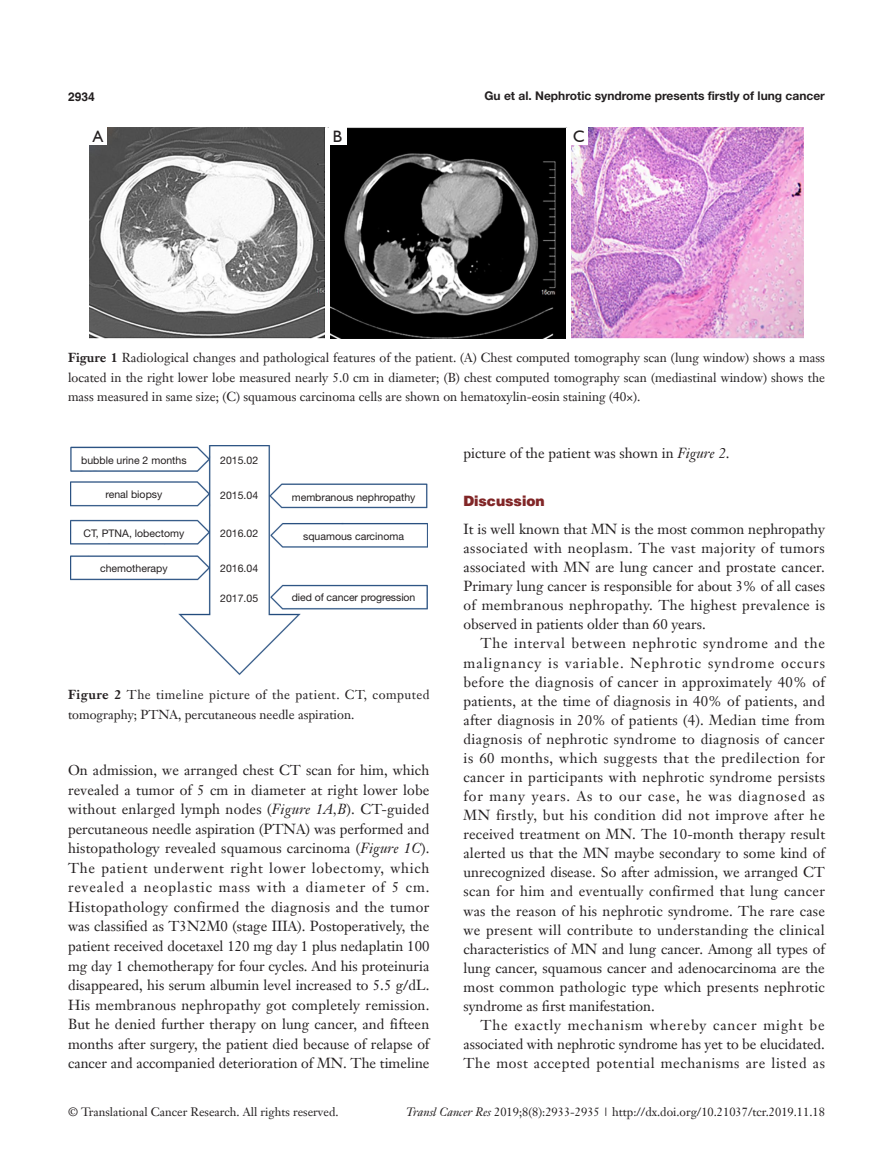
<style>
.page{position:relative;width:893px;height:1170px;background:#fff}
.page>*{position:absolute;margin:0;border:0;box-sizing:border-box;transform-origin:0 0}
.t1{font:16.5px "Humanist 521 BT";color:#231f20}
.t2{font:14.25px/19px "Janson Text LT";color:#231f20;text-align:justify}
.t3{font:900 14.25px "Helvetica";color:#812627}
.t4{font:12.75px/19.5px "Janson Text LT";color:#231f20;text-align:justify}
.t5{font:12px "Janson Text LT";color:#231f20}
.Running_title{font:700 12px "Helvetica Neue LT Pro";color:#231f20}
.t6{font:700 12px "Helvetica";color:#231f20}
.t7{font:10.5px "Helvetica Neue LT Pro";color:#231f20}
.s1{font-weight:700}
.s2{font-style:italic}
</style>
<div class="page">
<img style="left:89px;top:128px;width:715px;height:210px">
<hr style="left:325px;top:128px;width:4px;height:210px;background:#fff">
<hr style="left:566px;top:128px;width:4px;height:210px;background:#fff">
<div style="left:329px;top:128px;width:17px;height:17px;background:#fff"></div>
<div style="left:570px;top:128px;width:17px;height:17px;background:#fff"></div>
<div style="left:89px;top:128px;width:17px;height:17px;background:#fff"></div>
<img style="left:70px;top:445px;width:357px;height:230px">
<div style="left:75px;top:455px;width:118px;height:11px;background:#fff"></div>
<div style="left:292px;top:491px;width:123px;height:11px;background:#fff"></div>
<div style="left:292px;top:531px;width:123px;height:11px;background:#fff"></div>
<div style="left:292px;top:592px;width:123px;height:11px;background:#fff"></div>
<div style="left:75px;top:489px;width:118px;height:10px;background:#fff"></div>
<div style="left:75px;top:528px;width:118px;height:10px;background:#fff"></div>
<div style="left:75px;top:563px;width:118px;height:10px;background:#fff"></div>
<div style="left:214px;top:455px;width:51px;height:149px;background:#fff"></div>
<p class="t6" style="left:68px;top:89px;width:28px">2934</p>
<p class="Running_title" style="left:484px;top:88px;width:342px">Gu et al. Nephrotic syndrome presents firstly of lung cancer</p>
<p class="t1" style="left:93px;top:126px;width:12px">A</p>
<p class="t1" style="left:333px;top:126px;width:11px">B</p>
<p class="t1" style="left:573px;top:126px;width:13px">C</p>
<p class="t4" style="left:68px;top:348px;width:758px"><span class="s1">Figure 1</span> Radiological changes and pathological features of the patient. (A) Chest computed tomography scan (lung window) shows a mass located in the right lower lobe measured nearly 5.0 cm in diameter; (B) chest computed tomography scan (mediastinal window) shows the mass measured in same size; (C) squamous carcinoma cells are shown on hematoxylin-eosin staining (40×).</p>
<p class="t7" style="left:81px;top:454px;width:107px">bubble urine 2 months</p>
<p class="t7" style="left:105px;top:488px;width:58px">renal biopsy</p>
<p class="t7" style="left:84px;top:526px;width:102px">CT, PTNA, lobectomy</p>
<p class="t7" style="left:100px;top:562px;width:69px">chemotherapy</p>
<p class="t7" style="left:220px;top:453px;width:39px">2015.02</p>
<p class="t7" style="left:220px;top:488px;width:39px">2015.04</p>
<p class="t7" style="left:220px;top:527px;width:39px">2016.02</p>
<p class="t7" style="left:220px;top:561px;width:39px">2016.04</p>
<p class="t7" style="left:220px;top:592px;width:39px">2017.05</p>
<p class="t7" style="left:292px;top:490px;width:125px">membranous nephropathy</p>
<p class="t7" style="left:303px;top:530px;width:102px">squamous carcinoma</p>
<p class="t7" style="left:292px;top:590px;width:125px">died of cancer progression</p>
<p class="t4" style="left:68px;top:684px;width:363px"><span class="s1">Figure 2</span> The timeline picture of the patient. CT, computed tomography; PTNA, percutaneous needle aspiration.</p>
<p class="t2" style="left:68px;top:760px;width:363px;line-height:19.5px">On admission, we arranged chest CT scan for him, which revealed a tumor of 5 cm in diameter at right lower lobe without enlarged lymph nodes (<span class="s2">Figure 1A,B</span>). CT-guided percutaneous needle aspiration (PTNA) was performed and histopathology revealed squamous carcinoma (<span class="s2">Figure 1C</span>).<br>The patient underwent right lower lobectomy, which revealed a neoplastic mass with a diameter of 5 cm.<br>Histopathology confirmed the diagnosis and the tumor was classified as T3N2M0 (stage IIIA). Postoperatively, the patient received docetaxel 120 mg day 1 plus nedaplatin 100 mg day 1 chemotherapy for four cycles. And his proteinuria disappeared, his serum albumin level increased to 5.5 g/dL.<br>His membranous nephropathy got completely remission.<br>But he denied further therapy on lung cancer, and fifteen months after surgery, the patient died because of relapse of cancer and accompanied deterioration of MN. The timeline</p>
<p class="t2" style="left:463px;top:443px;width:268px">picture of the patient was shown in <span class="s2">Figure 2</span>.</p>
<p class="t3" style="left:463px;top:491px;width:83px">Discussion</p>
<p class="t2" style="left:463px;top:519px;width:363px">It is well known that MN is the most common nephropathy associated with neoplasm. The vast majority of tumors associated with MN are lung cancer and prostate cancer.<br>Primary lung cancer is responsible for about 3% of all cases of membranous nephropathy. The highest prevalence is observed in patients older than 60 years.</p>
<p class="t2" style="left:463px;top:633px;width:363px;text-indent:17px">The interval between nephrotic syndrome and the malignancy is variable. Nephrotic syndrome occurs before the diagnosis of cancer in approximately 40% of patients, at the time of diagnosis in 40% of patients, and after diagnosis in 20% of patients (4). Median time from diagnosis of nephrotic syndrome to diagnosis of cancer is 60 months, which suggests that the predilection for cancer in participants with nephrotic syndrome persists for many years. As to our case, he was diagnosed as MN firstly, but his condition did not improve after he received treatment on MN. The 10-month therapy result alerted us that the MN maybe secondary to some kind of unrecognized disease. So after admission, we arranged CT scan for him and eventually confirmed that lung cancer was the reason of his nephrotic syndrome. The rare case we present will contribute to understanding the clinical characteristics of MN and lung cancer. Among all types of lung cancer, squamous cancer and adenocarcinoma are the most common pathologic type which presents nephrotic syndrome as first manifestation.</p>
<p class="t2" style="left:463px;top:1015px;width:363px;text-indent:17px">The exactly mechanism whereby cancer might be associated with nephrotic syndrome has yet to be elucidated.<br>The most accepted potential mechanisms are listed as</p>
<p class="t5" style="left:68px;top:1104px;width:272px">© Translational Cancer Research. All rights reserved.</p>
<p class="t5" style="left:406px;top:1104px;width:420px"><span class="s2">Transl Cancer Res</span> 2019;8(8):2933-2935 | http://dx.doi.org/10.21037/tcr.2019.11.18</p>
</div>
